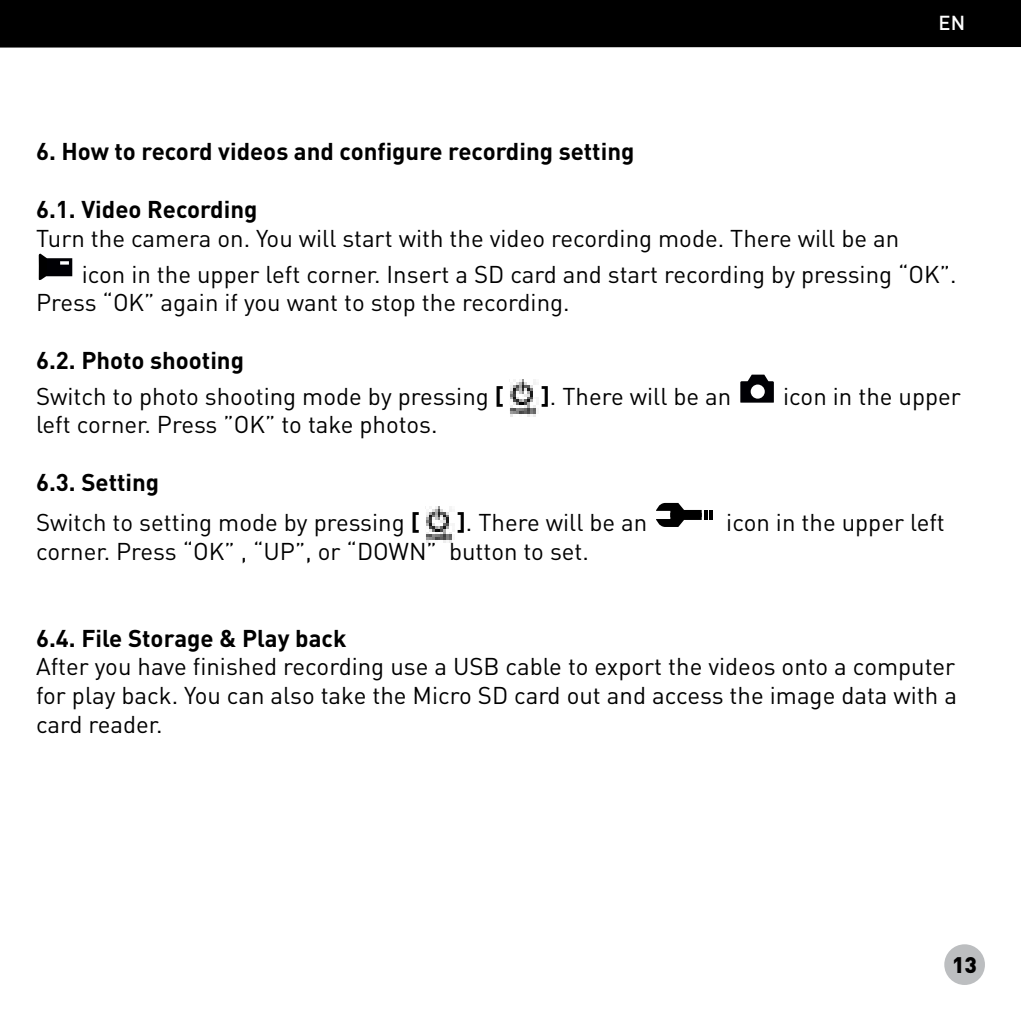
<style>
.page{position:relative;width:1021px;height:1021px;background:#fff}
.page>*{position:absolute;margin:0;border:0;box-sizing:border-box;transform-origin:0 0}
.t1{font:24px/35.6px "DIN Pro";color:#000}
.t2{font:700 24px "DIN Pro";color:#000}
.t3{font:900 22.4px "DIN Pro";color:#000}
.t4{font:500 20px "DIN Pro";color:#fff}
.s1{font-weight:700}
</style>
<div class="page">
<div style="left:944px;top:944px;width:40px;height:40px;background:#bcbec0;border-radius:50%"></div>
<div style="left:0;top:0;width:1020px;height:48px;background:#000"></div>
<svg style="left:39px;top:253px;width:33px;height:27px"></svg>
<img style="left:510px;top:379px;width:26px;height:37px">
<svg style="left:740px;top:374px;width:33px;height:28px"></svg>
<div style="left:750px;top:384px;width:14px;height:14px;background:#fff;border-radius:50%"></div>
<img style="left:426px;top:506px;width:26px;height:36px">
<svg style="left:656px;top:503px;width:56px;height:24px"></svg>
<p class="t4" style="left:938px;top:9px;width:28px">EN</p>
<p class="t2" style="left:36px;top:135px;width:600px">6. How to record videos and configure recording setting</p>
<p class="t2" style="left:36px;top:193px;width:223px">6.1. Video Recording</p>
<p class="t1" style="left:82px;top:219px;width:876px;text-indent:-46px">Turn the camera on. You will start with the video recording mode. There will be an<br>icon in the upper left corner. Insert a SD card and start recording by pressing “OK”.</p>
<p class="t1" style="left:36px;top:284px;width:535px">Press “OK” again if you want to stop the recording.</p>
<p class="t1" style="left:36px;top:341px;width:469px"><span class="s1">6.2. Photo shooting<br></span>Switch to photo shooting mode by pressing <span class="s1">[</span></p>
<p class="t1" style="left:541px;top:377px;width:192px"><span class="s1">]</span>. There will be an</p>
<p class="t1" style="left:783px;top:377px;width:179px">icon in the upper</p>
<p class="t1" style="left:36px;top:406px;width:403px">left corner. Press ”OK” to take photos.</p>
<p class="t1" style="left:36px;top:461px;width:385px;line-height:40px"><span class="s1">6.3. Setting<br></span>Switch to setting mode by pressing <span class="s1">[</span></p>
<p class="t1" style="left:457px;top:504px;width:192px"><span class="s1">]</span>. There will be an</p>
<p class="t1" style="left:726px;top:504px;width:220px">icon in the upper left</p>
<p class="t1" style="left:36px;top:532px;width:554px">corner. Press “OK” , “UP”, or “DOWN” button to set.</p>
<p class="t2" style="left:36px;top:621px;width:312px">6.4. File Storage &amp; Play back</p>
<p class="t1" style="left:36px;top:651px;width:922px;line-height:28.8px;text-align:justify">After you have finished recording use a USB cable to export the videos onto a computer for play back. You can also take the Micro SD card out and access the image data with a card reader.</p>
<p class="t3" style="left:952px;top:949px;width:26px">13</p>
</div>
